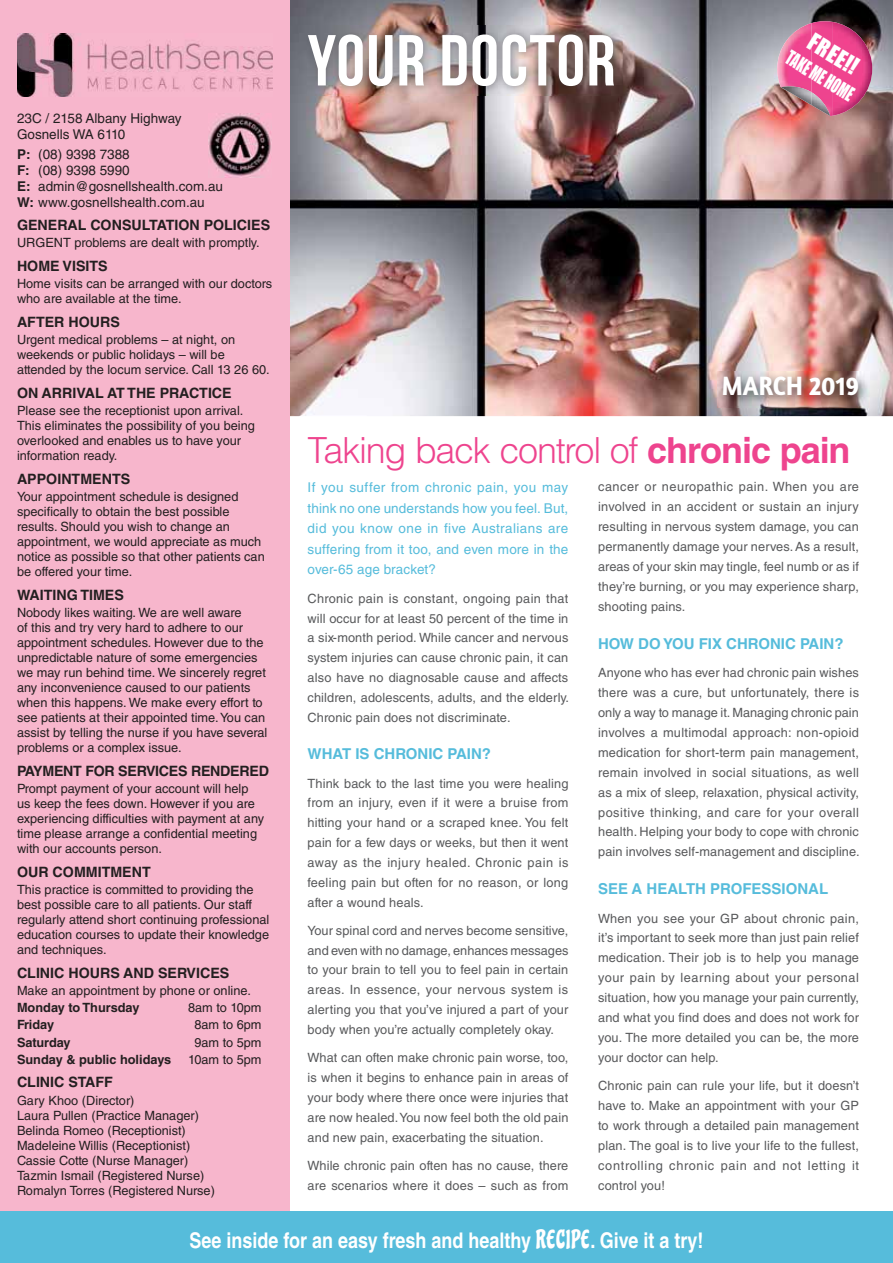
<style>
.page{position:relative;width:893px;height:1263px;background:#fff}
.page>*{position:absolute;margin:0;border:0;box-sizing:border-box;transform-origin:0 0}
.t1{font:700 72px "Bebas Neue";letter-spacing:.02em;color:#fff}
.t2{font:300 36px "Helvetica LT Std";letter-spacing:-.04em;color:#ee448e}
.t3{font:700 27px "Amaranth";color:#fff;scale:.9 1}
.t4{font:22.5px "Impact";color:#fff}
.t5{font:700 21.6px "Helvetica LT Std";color:#fff;scale:.83 1}
.t6{font:18.9px "Impact";color:#fff;scale:.71 1}
.t7{font:700 15px "Helvetica LT Std";color:#56bcdb}
.t8{font:700 14.25px "Helvetica LT Std";color:#231f20}
.t9{font:700 14.25px "Helvetica LT Std";letter-spacing:-.02em;color:#231f20}
.t10{font:13.5px/20.5px "Helvetica LT Std";letter-spacing:.005em;color:#56bcdb;text-align:justify}
.t11{font:13.5px/15.8px "Helvetica LT Std";color:#231f20}
.t12{font:12.75px/20px "Helvetica LT Std";letter-spacing:.01em;color:#58595b;text-align:justify}
.t13{font:12.75px/15px "Helvetica LT Std";color:#231f20}
.t14{font:700 12.75px "Helvetica LT Std";color:#231f20}
.s1{font-weight:700}
.s2{font-family:"Chicle";font-weight:400;font-size:25.2px}
</style>
<div class="page">
<img style="left:290px;top:0;width:603px;height:416px">
<div style="left:0;top:0;width:289px;height:1213px;background:#f7b6cc"></div>
<img style="left:299px;top:25px;width:324px;height:71px">
<div style="left:0;top:1211px;width:893px;height:52px;background:#56bcdb"></div>
<img style="left:777px;top:23px;width:34px;height:69px">
<img style="left:811px;top:21px;width:61px;height:95px">
<img style="left:781px;top:87px;width:49px;height:29px">
<img style="left:781px;top:86px;width:30px;height:19px">
<img style="left:811px;top:92px;width:19px;height:24px">
<img style="left:718px;top:372px;width:151px;height:35px">
<img style="left:208px;top:113px;width:64px;height:64px">
<img style="left:17px;top:34px;width:255px;height:63px">
<p class="t11" style="left:17px;top:112px;width:166px">23C / 2158 Albany Highway<br>Gosnells WA 6110</p>
<p class="t11" style="left:17px;top:148px;width:208px"><span class="s1">P:</span> (08) 9398 7388<br><span class="s1">F:</span> (08) 9398 5990<br><span class="s1">E:</span> admin@gosnellshealth.com.au<br><span class="s1">W:</span> www.gosnellshealth.com.au</p>
<p class="t8" style="left:17px;top:220px;width:255px">GENERAL CONSULTATION POLICIES</p>
<p class="t13" style="left:17px;top:237px;width:244px">URGENT problems are dealt with promptly.</p>
<p class="t8" style="left:17px;top:261px;width:92px">HOME VISITS</p>
<p class="t13" style="left:17px;top:278px;width:257px">Home visits can be arranged with our doctors who are available at the time.</p>
<p class="t8" style="left:17px;top:317px;width:104px">AFTER HOURS</p>
<p class="t13" style="left:17px;top:333px;width:254px">Urgent medical problems – at night, on weekends or public holidays – will be attended by the locum service. Call 13 26 60.</p>
<p class="t8" style="left:17px;top:387px;width:216px">ON ARRIVAL AT THE PRACTICE</p>
<p class="t13" style="left:17px;top:404px;width:239px">Please see the receptionist upon arrival.<br>This eliminates the possibility of you being overlooked and enables us to have your information ready.</p>
<p class="t8" style="left:17px;top:473px;width:115px">APPOINTMENTS</p>
<p class="t13" style="left:17px;top:490px;width:249px">Your appointment schedule is designed specifically to obtain the best possible results. Should you wish to change an appointment, we would appreciate as much notice as possible so that other patients can be offered your time.</p>
<p class="t8" style="left:17px;top:589px;width:108px">WAITING TIMES</p>
<p class="t13" style="left:17px;top:606px;width:252px">Nobody likes waiting. We are well aware<br>of this and try very hard to adhere to our appointment schedules. However due to the unpredictable nature of some emergencies we may run behind time. We sincerely regret any inconvenience caused to our patients when this happens. We make every effort to see patients at their appointed time. You can assist by telling the nurse if you have several problems or a complex issue.</p>
<p class="t9" style="left:17px;top:766px;width:253px">PAYMENT FOR SERVICES RENDERED</p>
<p class="t13" style="left:17px;top:783px;width:249px">Prompt payment of your account will help us keep the fees down. However if you are experiencing difficulties with payment at any time please arrange a confidential meeting with our accounts person.</p>
<p class="t8" style="left:17px;top:867px;width:135px">OUR COMMITMENT</p>
<p class="t13" style="left:17px;top:883px;width:254px">This practice is committed to providing the best possible care to all patients. Our staff regularly attend short continuing professional education courses to update their knowledge and techniques.</p>
<p class="t8" style="left:17px;top:968px;width:214px">CLINIC HOURS AND SERVICES</p>
<p class="t13" style="left:17px;top:984px;width:235px">Make an appointment by phone or online.</p>
<p class="t14" style="left:17px;top:1003px;width:124px">Monday to Thursday</p>
<p class="t13" style="left:188px;top:1002px;width:75px">8am to 10pm</p>
<p class="t14" style="left:17px;top:1020px;width:39px">Friday</p>
<p class="t13" style="left:194px;top:1019px;width:69px">8am to 6pm</p>
<p class="t14" style="left:17px;top:1037px;width:55px">Saturday</p>
<p class="t13" style="left:194px;top:1036px;width:69px">9am to 5pm</p>
<p class="t14" style="left:17px;top:1055px;width:156px">Sunday &amp; public holidays</p>
<p class="t13" style="left:188px;top:1053px;width:75px">10am to 5pm</p>
<p class="t8" style="left:17px;top:1077px;width:97px">CLINIC STAFF</p>
<p class="t13" style="left:17px;top:1094px;width:199px">Gary Khoo (Director)<br>Laura Pullen (Practice Manager)<br>Belinda Romeo (Receptionist)<br>Madeleine Willis (Receptionist)<br>Cassie Cotte (Nurse Manager)<br>Tazmin Ismail (Registered Nurse)<br>Romalyn Torres (Registered Nurse)</p>
<h1 class="t1" style="left:308px;top:19px;width:309px">YOUR DOCTOR</h1>
<h3 class="t4" style="left:814px;top:34px;width:56px;rotate:31deg">FREE!!</h3>
<h3 class="t6" style="left:791px;top:51px;width:108px;rotate:31deg">TAKE ME HOME</h3>
<h3 class="t3" style="left:722px;top:377px;width:154px">MARCH 2019</h3>
<h2 class="t2" style="left:308px;top:430px;width:544px">Taking back control of <span class="s1">chronic pain</span></h2>
<p class="t10" style="left:308px;top:479px;width:262px">If you suffer from chronic pain, you may think no one understands how you feel. But, did you know one in five Australians are suffering from it too, and even more in the over-65 age bracket?</p>
<p class="t12" style="left:308px;top:590px;width:263px">Chronic pain is constant, ongoing pain that will occur for at least 50 percent of the time in a six-month period. While cancer and nervous system injuries can cause chronic pain, it can also have no diagnosable cause and affects children, adolescents, adults, and the elderly.<br>Chronic pain does not discriminate.</p>
<p class="t7" style="left:308px;top:749px;width:185px">WHAT IS CHRONIC PAIN?</p>
<p class="t12" style="left:308px;top:775px;width:262px">Think back to the last time you were healing from an injury, even if it were a bruise from hitting your hand or a scraped knee. You felt pain for a few days or weeks, but then it went away as the injury healed. Chronic pain is feeling pain but often for no reason, or long after a wound heals.</p>
<p class="t12" style="left:308px;top:922px;width:262px">Your spinal cord and nerves become sensitive, and even with no damage, enhances messages to your brain to tell you to feel pain in certain areas. In essence, your nervous system is alerting you that you’ve injured a part of your body when you’re actually completely okay.</p>
<p class="t12" style="left:308px;top:1049px;width:262px">What can often make chronic pain worse, too, is when it begins to enhance pain in areas of your body where there once were injuries that are now healed. You now feel both the old pain and new pain, exacerbating the situation.</p>
<p class="t12" style="left:308px;top:1157px;width:262px">While chronic pain often has no cause, there are scenarios where it does – such as from</p>
<p class="t12" style="left:598px;top:478px;width:262px">cancer or neuropathic pain. When you are involved in an accident or sustain an injury resulting in nervous system damage, you can permanently damage your nerves. As a result, areas of your skin may tingle, feel numb or as if they’re burning, or you may experience sharp, shooting pains.</p>
<p class="t7" style="left:598px;top:638px;width:247px">HOW DO YOU FIX CHRONIC PAIN?</p>
<p class="t12" style="left:598px;top:664px;width:263px">Anyone who has ever had chronic pain wishes there was a cure, but unfortunately, there is only a way to manage it. Managing chronic pain involves a multimodal approach: non-opioid medication for short-term pain management, remain involved in social situations, as well as a mix of sleep, relaxation, physical activity, positive thinking, and care for your overall health. Helping your body to cope with chronic pain involves self-management and discipline.</p>
<p class="t7" style="left:598px;top:883px;width:232px">SEE A HEALTH PROFESSIONAL</p>
<p class="t12" style="left:598px;top:909px;width:262px">When you see your GP about chronic pain, it’s important to seek more than just pain relief medication. Their job is to help you manage your pain by learning about your personal situation, how you manage your pain currently, and what you find does and does not work for you. The more detailed you can be, the more your doctor can help.</p>
<p class="t12" style="left:598px;top:1077px;width:262px">Chronic pain can rule your life, but it doesn’t have to. Make an appointment with your GP to work through a detailed pain management plan. The goal is to live your life to the fullest, controlling chronic pain and not letting it control you!</p>
<h3 class="t5" style="left:189px;top:1232px;width:621px">See inside for an easy fresh and healthy <span class="s2">RECIPE</span>. Give it a try!</h3>
<h3 class="t5" style="left:280px;top:1234px;width:403px">T try the latest <span class="s2">RECIPE</span> take me home...</h3>
</div>
